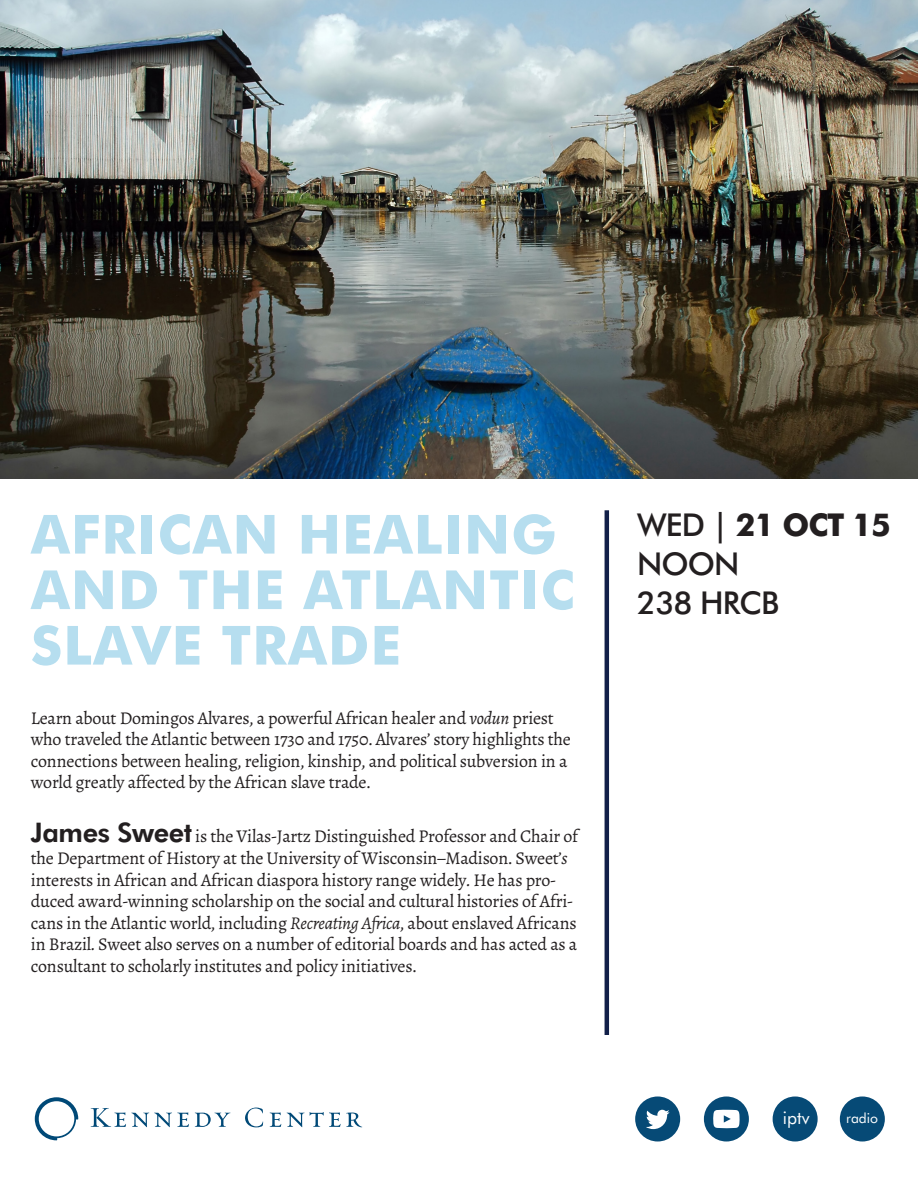
<style>
.page{position:relative;width:918px;height:1188px;background:#fff}
.page>*{position:absolute;margin:0;border:0;box-sizing:border-box;transform-origin:0 0}
.t1{font:700 54px/55.5px "Futura BT";letter-spacing:.02em;color:#b6deef}
.Date{font:700 31.5px "Futura BT";letter-spacing:-.03em;color:#231f20}
.Date-2{font:500 31.5px "Futura BT";letter-spacing:-.03em;color:#231f20}
.Bio_Text{font:18px/21.6px "Alegreya";letter-spacing:-.015em;color:#231f20}
.t2{font:17.7px "Futura BT";color:#fff}
.t3{font:13.95px "Futura BT";color:#fff}
.s1{font-style:italic}
.s2{font-family:"Futura BT";font-weight:800;font-size:27px}
.s3{font-weight:500}
</style>
<div class="page">
<hr style="left:605px;top:510px;width:4px;height:525px;background:#122049">
<svg style="left:35px;top:1097px;width:43px;height:43px"></svg>
<svg style="left:91px;top:1108px;width:98px;height:19px"></svg>
<svg style="left:195px;top:1113px;width:35px;height:14px"></svg>
<svg style="left:245px;top:1108px;width:18px;height:19px"></svg>
<svg style="left:270px;top:1113px;width:11px;height:14px"></svg>
<svg style="left:287px;top:1112px;width:75px;height:15px"></svg>
<img style="left:0;top:0;width:918px;height:478px">
<div style="left:840px;top:1096px;width:45px;height:46px;background:#064a76;border-radius:50%"></div>
<div style="left:773px;top:1096px;width:45px;height:46px;background:#064a76;border-radius:50%"></div>
<div style="left:635px;top:1096px;width:45px;height:46px;background:#064a76;border-radius:50%"></div>
<svg style="left:646px;top:1110px;width:24px;height:19px"></svg>
<div style="left:704px;top:1096px;width:45px;height:46px;background:#064a76;border-radius:50%"></div>
<svg style="left:713px;top:1110px;width:27px;height:18px"></svg>
<p class="t1" style="left:31px;top:506px;width:545px">AFRICAN HEALING<br>AND THE ATLANTIC<br>SLAVE TRADE</p>
<p class="Bio_Text" style="left:31px;top:707px;width:542px">Learn about Domingos Alvares, a powerful African healer and <span class="s1">vodun</span> priest who traveled the Atlantic between 1730 and 1750. Alvares’ story highlights the connections between healing, religion, kinship, and political subversion in a world greatly affected by the African slave trade.</p>
<p class="Bio_Text" style="left:31px;top:826px;width:549px"><span class="s2">James Sweet</span> is the Vilas-Jartz Distinguished Professor and Chair of the Department of History at the University of Wisconsin–Madison. Sweet’<span class="s1">s </span>interests in African and African diaspora history range widely<span class="s1">.</span> He has pro&shy;duced award-winning scholarship on the social and cultural histories of Afri&shy;cans in the Atlantic world, including <span class="s1">Recreating Africa</span>, about enslaved Africans in Brazil<span class="s1">.</span> Sweet also serves on a number of editorial boards and has acted as a consultant to scholarly institutes and policy initiatives.</p>
<p class="Date" style="left:637px;top:505px;width:255px"><span class="s3">WED |</span> 21 OCT 15</p>
<p class="Date-2" style="left:637px;top:544px;width:104px">NOON</p>
<p class="Date-2" style="left:637px;top:583px;width:143px">238 HRCB</p>
<p class="t2" style="left:783px;top:1107px;width:28px">iptv</p>
<p class="t3" style="left:846px;top:1109px;width:34px">radio</p>
</div>
